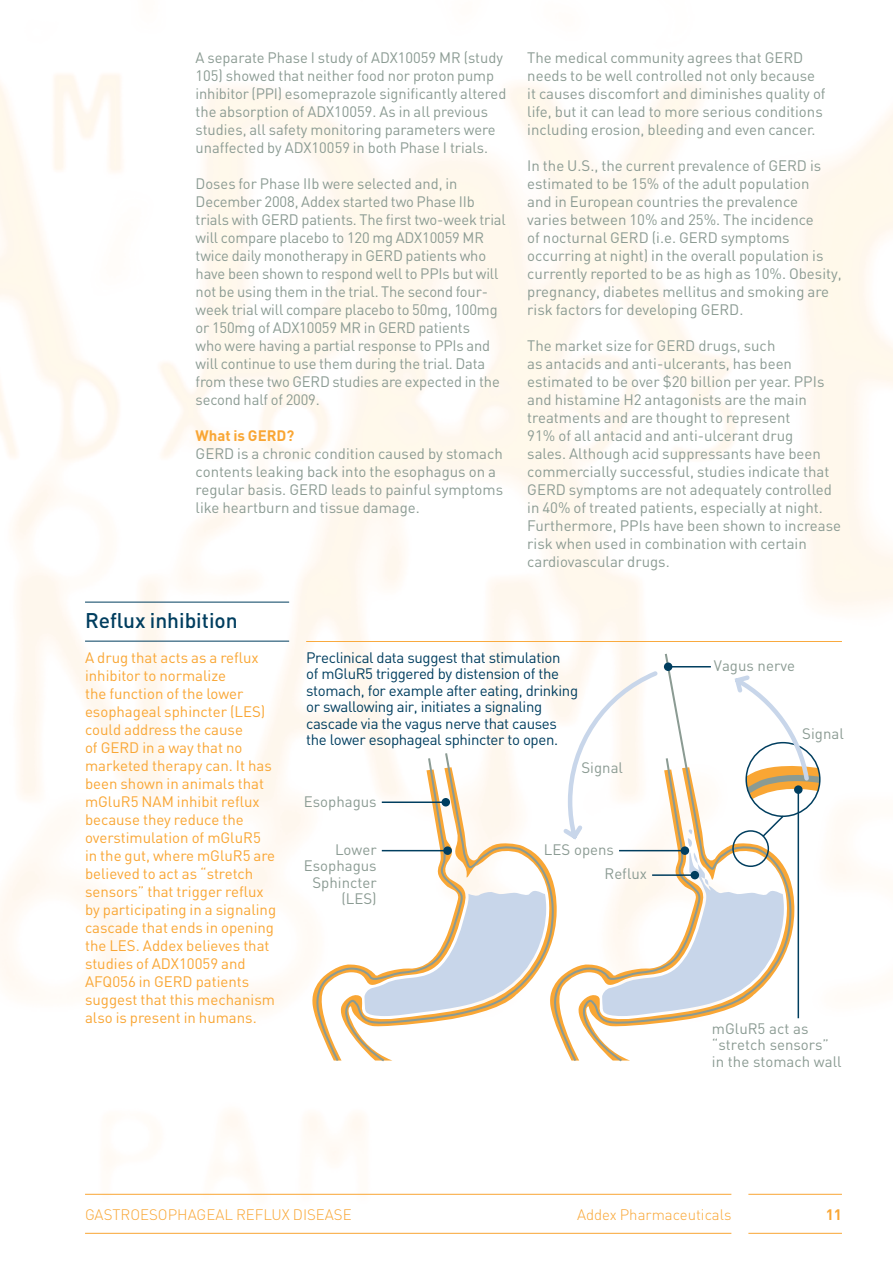
<style>
.page{position:relative;width:893px;height:1263px;background:#fff}
.page>*{position:absolute;margin:0;border:0;box-sizing:border-box;transform-origin:0 0}
.t1{font:500 21px "DIN";color:#003e5f}
.t2{font:15px/18px "DIN";color:#8b9b93}
.t3{font:15px/18px "DIN";color:#f9a634}
.t4{font:15px/16.5px "DIN";letter-spacing:-.025em;color:#003e5f}
.t5{font:300 15px "DIN";color:#f9a634}
.t6{font:700 15px "DIN";color:#f9a634}
</style>
<div class="page">
<hr style="left:85px;top:1194px;width:646px;height:1px;background:#f9a634">
<hr style="left:85px;top:1233px;width:646px;height:1px;background:#f9a634">
<hr style="left:748px;top:1194px;width:94px;height:1px;background:#f9a634">
<hr style="left:748px;top:1233px;width:94px;height:1px;background:#f9a634">
<svg style="left:309px;top:797px;width:6px;height:219px"></svg>
<svg style="left:315px;top:651px;width:483px;height:411px"></svg>
<div style="left:664px;top:662px;width:8px;height:9px;background:#003e5f;border-radius:50%"></div>
<hr style="left:668px;top:666px;width:43px;height:1px;background:#003e5f">
<hr style="left:798px;top:790px;width:1px;height:228px;background:#003e5f">
<hr style="left:306px;top:641px;width:536px;height:1px;background:#f9a634">
<div style="left:443px;top:846px;width:9px;height:9px;background:#003e5f;border-radius:50%"></div>
<hr style="left:382px;top:850px;width:66px;height:1px;background:#003e5f">
<div style="left:441px;top:798px;width:9px;height:8px;background:#003e5f;border-radius:50%"></div>
<hr style="left:382px;top:801px;width:64px;height:2px;background:#003e5f">
<svg style="left:560px;top:668px;width:261px;height:348px"></svg>
<hr style="left:85px;top:602px;width:204px;height:1px;background:#003e5f">
<hr style="left:85px;top:641px;width:204px;height:1px;background:#003e5f">
<p class="t2" style="left:196px;top:49px;width:312px">A separate Phase I study of ADX10059 MR (study 105) showed that neither food nor proton pump inhibitor (PPI) esomeprazole significantly altered the absorption of ADX10059. As in all previous studies, all safety monitoring parameters were unaffected by ADX10059 in both Phase I trials.</p>
<p class="t2" style="left:196px;top:175px;width:312px">Doses for Phase IIb were selected and, in December 2008, Addex started two Phase IIb trials with GERD patients. The first two-week trial will compare placebo to 120 mg ADX10059 MR twice daily monotherapy in GERD patients who have been shown to respond well to PPIs but will not be using them in the trial. The second four&shy;week trial will compare placebo to 50mg, 100mg or 150mg of ADX10059 MR in GERD patients<br>who were having a partial response to PPIs and will continue to use them during the trial. Data from these two GERD studies are expected in the second half of 2009.</p>
<p class="t6" style="left:196px;top:426px;width:100px">What is GERD?</p>
<p class="t2" style="left:196px;top:445px;width:309px">GERD is a chronic condition caused by stomach contents leaking back into the esophagus on a regular basis. GERD leads to painful symptoms like heartburn and tissue damage.</p>
<p class="t2" style="left:527px;top:49px;width:300px">The medical community agrees that GERD needs to be well controlled not only because it causes discomfort and diminishes quality of life, but it can lead to more serious conditions including erosion, bleeding and even cancer.</p>
<p class="t2" style="left:527px;top:157px;width:316px">In the U.S., the current prevalence of GERD is estimated to be 15% of the adult population<br>and in European countries the prevalence varies between 10% and 25%. The incidence<br>of nocturnal GERD (i.e. GERD symptoms occurring at night) in the overall population is currently reported to be as high as 10%. Obesity, pregnancy, diabetes mellitus and smoking are risk factors for developing GERD.</p>
<p class="t2" style="left:527px;top:337px;width:315px">The market size for GERD drugs, such<br>as antacids and anti-ulcerants, has been estimated to be over $20 billion per year. PPIs and histamine H2 antagonists are the main treatments and are thought to represent<br>91% of all antacid and anti-ulcerant drug<br>sales. Although acid suppressants have been commercially successful, studies indicate that GERD symptoms are not adequately controlled in 40% of treated patients, especially at night.<br>Furthermore, PPIs have been shown to increase risk when used in combination with certain cardiovascular drugs.</p>
<h1 class="t1" style="left:85px;top:607px;width:154px">Reflux inhibition</h1>
<p class="t3" style="left:85px;top:648px;width:193px">A drug that acts as a reflux inhibitor to normalize<br>the function of the lower esophageal sphincter (LES) could address the cause<br>of GERD in a way that no marketed therapy can. It has been shown in animals that mGluR5 NAM inhibit reflux because they reduce the overstimulation of mGluR5 in the gut, where mGluR5 are believed to act as “stretch sensors” that trigger reflux by participating in a signaling cascade that ends in opening the LES. Addex believes that studies of ADX10059 and<br>AFQ056 in GERD patients suggest that this mechanism also is present in humans.</p>
<p class="t4" style="left:306px;top:649px;width:273px">Preclinical data suggest that stimulation<br>of mGluR5 triggered by distension of the stomach, for example after eating, drinking or swallowing air, initiates a signaling cascade via the vagus nerve that causes the lower esophageal sphincter to open.</p>
<p class="t2" style="left:304px;top:792px;width:74px">Esophagus</p>
<p class="t2" style="left:304px;top:841px;width:74px;line-height:16.5px;text-align:right">Lower<br>Esophagus<br>Sphincter (LES)</p>
<p class="t2" style="left:581px;top:758px;width:43px">Signal</p>
<p class="t2" style="left:544px;top:840px;width:72px">LES opens</p>
<p class="t2" style="left:604px;top:865px;width:44px">Reflux</p>
<p class="t2" style="left:714px;top:656px;width:83px">Vagus nerve</p>
<p class="t2" style="left:802px;top:724px;width:43px">Signal</p>
<p class="t2" style="left:712px;top:1020px;width:131px;line-height:16.5px">mGluR5 act as “stretch sensors” in the stomach wall</p>
<p class="t5" style="left:85px;top:1205px;width:20px">GASTROESOPHAGEAL</p>
<p class="t5" style="left:236px;top:1205px;width:76px">REFLUX DISEASE</p>
<p class="t5" style="left:577px;top:1205px;width:156px">ADDEX PHARMACEUTICALS</p>
<p class="t6" style="left:826px;top:1205px;width:18px">11</p>
</div>
